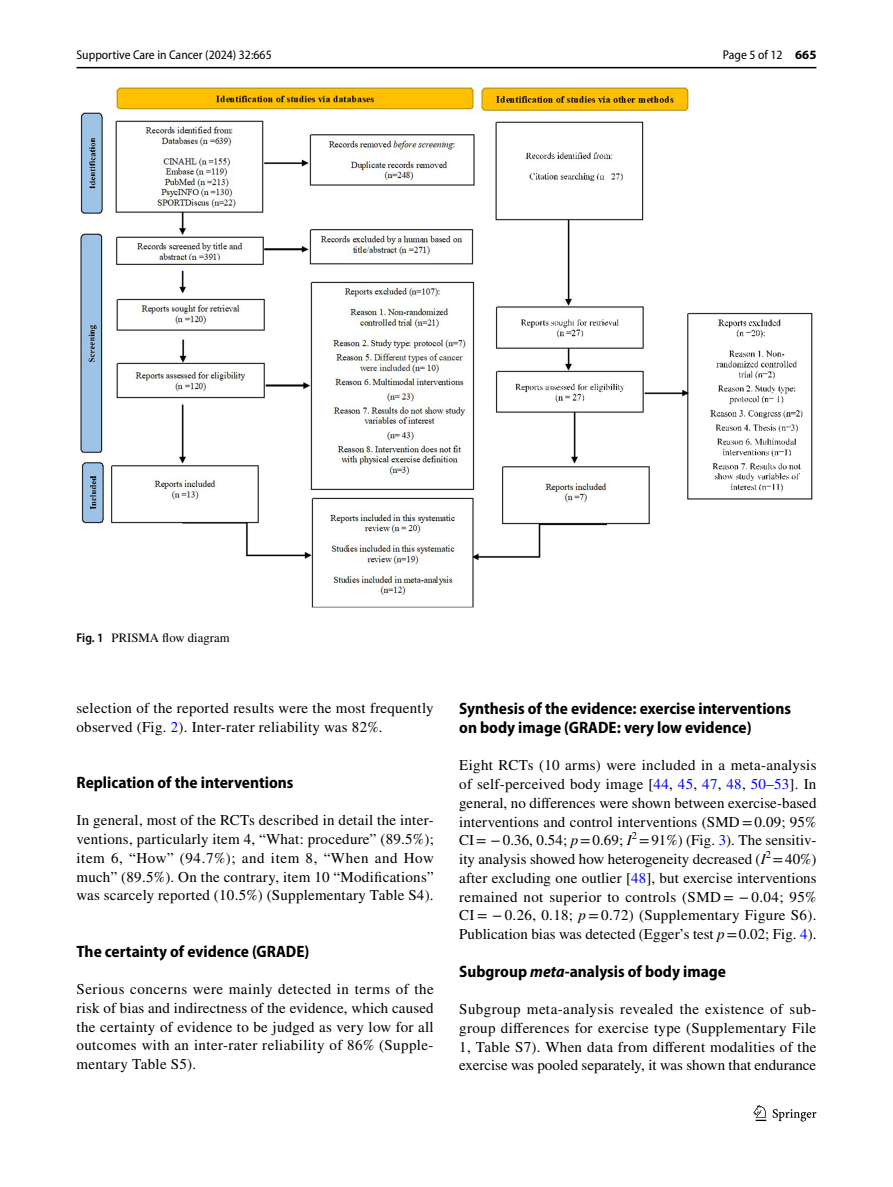
<style>
.page{position:relative;width:893px;height:1187px;background:#fff}
.page>*{position:absolute;margin:0;border:0;box-sizing:border-box;transform-origin:0 0}
.t1{font:700 semi-condensed 16.5px/18.8px "Myriad Pro";color:#000}
.t2{font:15px/18.8px "STIX";letter-spacing:.015em;color:#000;text-align:justify}
.t3{font:semi-condensed 12.75px "Myriad Pro";color:#000}
.t4{font:12.75px "STIX";color:#000}
.s1{font-weight:700;font-stretch:normal}
.s2{font-family:"Myriad Pro";font-weight:600;font-stretch:semi-condensed}
.s3{color:#00f}
.s4{font-style:italic}
</style>
<div class="page">
<hr style="left:77px;top:67px;width:739px;height:1px;background:#000">
<svg style="left:753px;top:1105px;width:13px;height:15px"></svg>
<svg style="left:773px;top:1109px;width:43px;height:12px"></svg>
<img style="left:81px;top:87px;width:731px;height:520px">
<p class="t3" style="left:77px;top:48px;width:197px">Supportive Care in Cancer (2024) 32:665</p>
<p class="t3" style="left:723px;top:48px;width:95px">Page 5 of 12 <span class="s1">665</span></p>
<p class="t4" style="left:77px;top:629px;width:155px"><span class="s2">Fig. 1</span> PRISMA flow diagram</p>
<p class="t2" style="left:77px;top:699px;width:359px">selection of the reported results were the most frequently observed (Fig. <span class="s3">2</span>). Inter-rater reliability was 82%.</p>
<p class="t1" style="left:77px;top:773px;width:218px">Replication of the interventions</p>
<p class="t2" style="left:77px;top:811px;width:359px">In general, most of the RCTs described in detail the inter&shy;ventions, particularly item 4, “What: procedure” (89.5%); item 6, “How” (94.7%); and item 8, “When and How much” (89.5%). On the contrary, item 10 “Modifications” was scarcely reported (10.5%) (Supplementary Table S4).</p>
<p class="t1" style="left:77px;top:941px;width:234px">The certainty of evidence (GRADE)</p>
<p class="t2" style="left:77px;top:980px;width:359px">Serious concerns were mainly detected in terms of the risk of bias and indirectness of the evidence, which caused the certainty of evidence to be judged as very low for all outcomes with an inter-rater reliability of 86% (Supple&shy;mentary Table S5).</p>
<p class="t1" style="left:459px;top:699px;width:333px">Synthesis of the evidence: exercise interventions on body image (GRADE: very low evidence)</p>
<p class="t2" style="left:459px;top:756px;width:359px">Eight RCTs (10 arms) were included in a meta-analysis of self-perceived body image [<span class="s3">44</span>, <span class="s3">45</span>, <span class="s3">47</span>, <span class="s3">48</span>, <span class="s3">50</span>–<span class="s3">53</span>]. In general, no differences were shown between exercise-based interventions and control interventions (SMD =0.09; 95% CI= −0.36, 0.54; <span class="s4">p</span>=0.69; <span class="s4">I</span><sup>2</sup> =91%) (Fig. <span class="s3">3</span>). The sensitiv&shy;ity analysis showed how heterogeneity decreased (<span class="s4">I</span><sup>2</sup> =40%) after excluding one outlier [<span class="s3">48</span>], but exercise interventions remained not superior to controls (SMD = − 0.04; 95% CI= −0.26, 0.18; <span class="s4">p</span>=0.72) (Supplementary Figure S6).<br>Publication bias was detected (Egger’s test <span class="s4">p</span>=0.02; Fig. <span class="s3">4</span>).</p>
<p class="t1" style="left:459px;top:961px;width:268px">Subgroup <span class="s4">meta</span>‑analysis of body image</p>
<p class="t2" style="left:459px;top:1000px;width:359px">Subgroup meta-analysis revealed the existence of sub&shy;group differences for exercise type (Supplementary File 1, Table S7). When data from different modalities of the exercise was pooled separately, it was shown that endurance</p>
</div>
